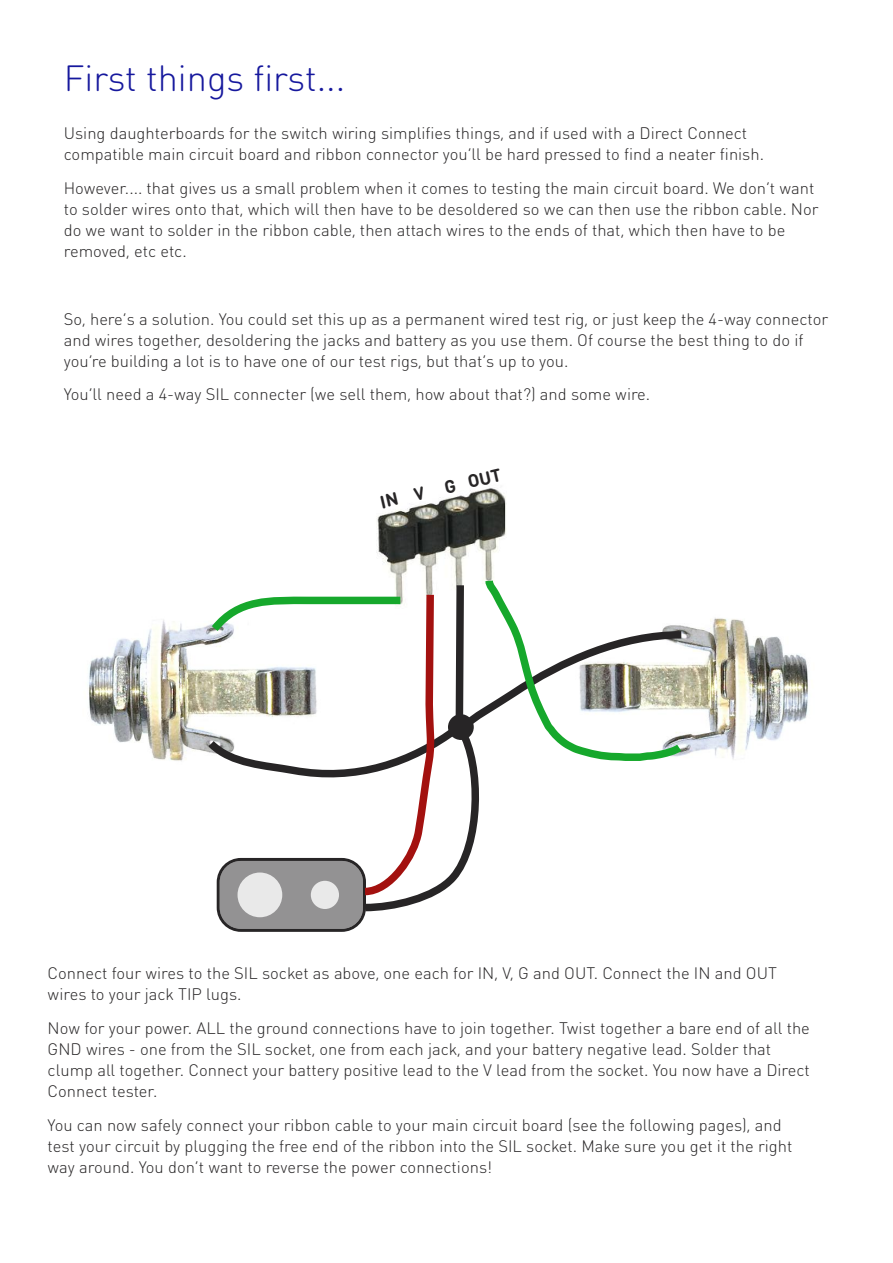
<style>
.page{position:relative;width:893px;height:1263px;background:#fff}
.page>*{position:absolute;margin:0;border:0;box-sizing:border-box;transform-origin:0 0}
.t1{font:300 36px "DIN Round Pro";color:#16189d}
.t2{font:700 18px "DIN Round Pro";color:#272526}
.t3{font:300 16.5px/21px "DIN Round Pro";color:#272526}
</style>
<div class="page">
<img style="left:376px;top:488px;width:130px;height:85px">
<img style="left:89px;top:620px;width:111px;height:141px">
<img style="left:690px;top:618px;width:118px;height:141px">
<svg style="left:200px;top:573px;width:490px;height:359px"></svg>
<div style="left:448px;top:714px;width:26px;height:26px;background:#272526;border-radius:50%"></div>
<h1 class="t1" style="left:64px;top:58px;width:283px">First things first...</h1>
<p class="t3" style="left:64px;top:123px;width:702px">Using daughterboards for the switch wiring simplifies things, and if used with a Direct Connect compatible main circuit board and ribbon connector you’ll be hard pressed to find a neater finish.</p>
<p class="t3" style="left:64px;top:178px;width:756px">However.... that gives us a small problem when it comes to testing the main circuit board. We don’t want to solder wires onto that, which will then have to be desoldered so we can then use the ribbon cable. Nor do we want to solder in the ribbon cable, then attach wires to the ends of that, which then have to be removed, etc etc.</p>
<p class="t3" style="left:64px;top:308px;width:766px">So, here’s a solution. You could set this up as a permanent wired test rig, or just keep the 4-way connector and wires together, desoldering the jacks and battery as you use them. Of course the best thing to do if you’re building a lot is to have one of our test rigs, but that’s up to you.</p>
<p class="t3" style="left:64px;top:384px;width:588px">You’ll need a 4-way SIL connecter (we sell them, how about that?) and some wire.</p>
<p class="t2" style="left:378px;top:492px;width:125px;rotate:-13deg">IN V G OUT</p>
<p class="t3" style="left:48px;top:963px;width:731px">Connect four wires to the SIL socket as above, one each for IN, V, G and OUT. Connect the IN and OUT wires to your jack TIP lugs.</p>
<p class="t3" style="left:48px;top:1018px;width:764px">Now for your power. ALL the ground connections have to join together. Twist together a bare end of all the GND wires - one from the SIL socket, one from each jack, and your battery negative lead. Solder that clump all together. Connect your battery positive lead to the V lead from the socket. You now have a Direct Connect tester.</p>
<p class="t3" style="left:48px;top:1114px;width:746px">You can now safely connect your ribbon cable to your main circuit board (see the following pages), and test your circuit by plugging the free end of the ribbon into the SIL socket. Make sure you get it the right way around. You don’t want to reverse the power connections!</p>
</div>
